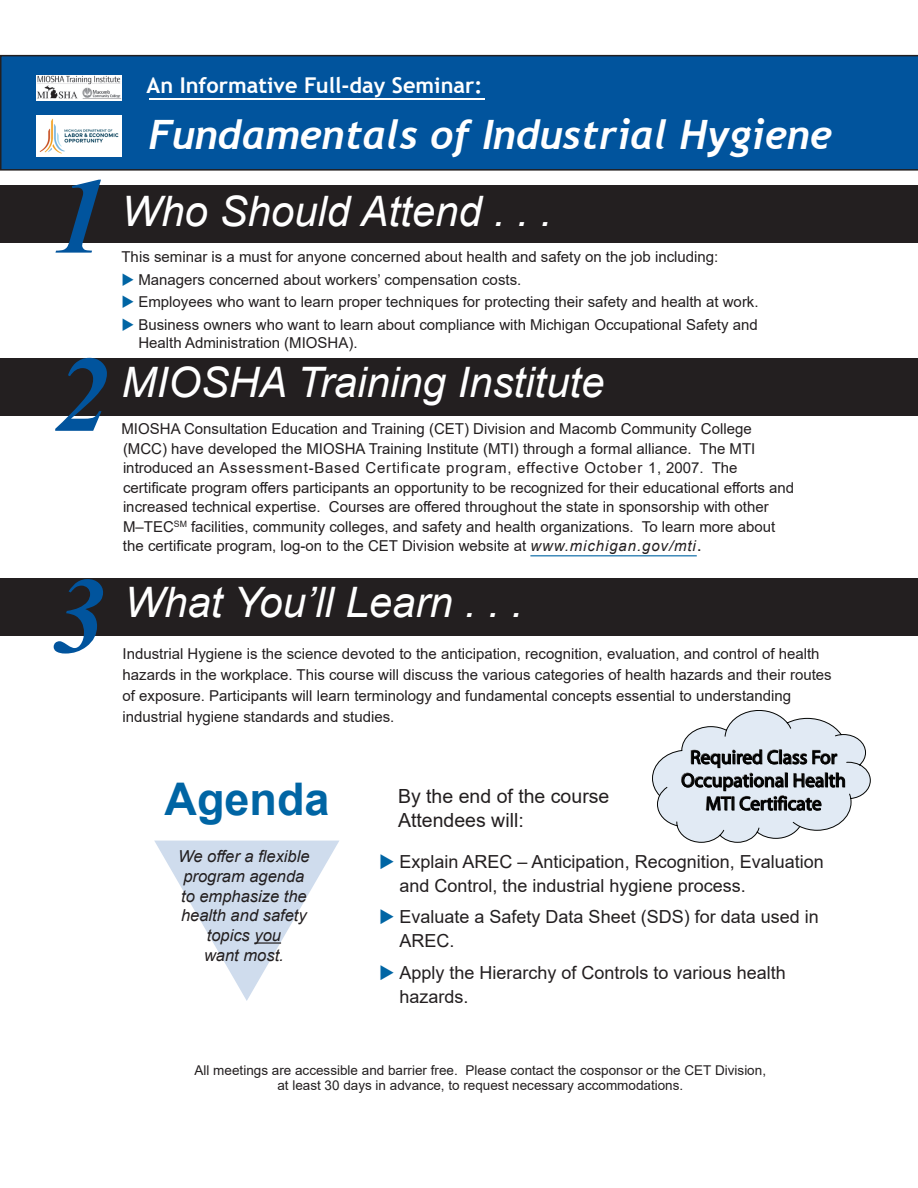
<style>
.page{position:relative;width:918px;height:1188px;background:#fff}
.page>*{position:absolute;margin:0;border:0;box-sizing:border-box;transform-origin:0 0}
.t1{font:italic 700 108px/178.2px "Times New Roman";color:#01549d}
.t2{font:700 45px "Arial";color:#0065a4}
.t3{font:italic 42px "Arial";color:#fff}
.t4{font:italic 700 40.5px "Trebuchet";color:#fff}
.t5{font:700 21.75px "Trebuchet MS";color:#fff}
.t6{font:19.5px/23.4px "Arial";color:#231f20}
.t7{font:19.2px/23.1px "Myriad";color:#040503;text-align:center}
.t8{font:18px/24px "Arial";color:#231f20}
.t9{font:italic 16.5px/19.8px "Arial";color:#231f20;text-align:center}
.t10{font:15px/19.5px "Arial";color:#231f20}
.t11{font:13.5px/15.8px "Arial";color:#231f20;text-align:center}
.s1{color:#0065a4}
.s2{font-style:italic}
.s3{font-size:18px}
</style>
<div class="page">
<div style="left:0;top:185px;width:918px;height:58px;background:#231f20"></div>
<div style="left:0;top:55px;width:918px;height:116px;background:#01549d"></div>
<div style="left:0;top:579px;width:918px;height:57px;background:#231f20"></div>
<div style="left:0;top:358px;width:917px;height:58px;background:#231f20"></div>
<hr style="left:149px;top:98px;width:336px;height:1px;background:#fff">
<img style="left:36px;top:75px;width:85px;height:25px">
<hr style="left:530px;top:555px;width:167px;height:1px;background:#0065a4">
<svg style="left:652px;top:710px;width:219px;height:133px"></svg>
<img style="left:36px;top:116px;width:86px;height:40px">
<h1 class="t1" style="left:53px;top:124px;width:57px">1<br>2</h1>
<h1 class="t1" style="left:52px;top:524px;width:55px">3</h1>
<h3 class="t5" style="left:147px;top:71px;width:337px">An Informative Full-day Seminar:</h3>
<h3 class="t4" style="left:149px;top:109px;width:685px">Fundamentals of Industrial Hygiene</h3>
<h3 class="t3" style="left:122px;top:184px;width:432px">Who Should Attend . . .</h3>
<p class="t10" style="left:122px;top:247px;width:598px">This seminar is a must for anyone concerned about health and safety on the job including:</p>
<p class="t10" style="left:122px;top:269px;width:401px"><span class="s1">◆</span> Managers concerned about workers’ compensation costs.</p>
<p class="t10" style="left:122px;top:292px;width:639px"><span class="s1">◆</span> Employees who want to learn proper techniques for protecting their safety and health at work.</p>
<p class="t10" style="left:138px;top:315px;width:621px;line-height:18px;text-indent:-17px"><span class="s1">◆</span> Business owners who want to learn about compliance with Michigan Occupational Safety and<br>Health Administration (MIOSHA).</p>
<h3 class="t3" style="left:122px;top:355px;width:485px">MIOSHA Training Institute</h3>
<p class="t10" style="left:122px;top:419px;width:674px">MIOSHA Consultation Education and Training (CET) Division and Macomb Community College (MCC) have developed the MIOSHA Training Institute (MTI) through a formal alliance. The MTI introduced an Assessment-Based Certificate program, effective October 1, 2007. The certificate program offers participants an opportunity to be recognized for their educational efforts and increased technical expertise. Courses are offered throughout the state in sponsorship with other M–TEC<sup>SM</sup> facilities, community colleges, and safety and health organizations. To learn more about the certificate program, log-on to the CET Division website at <span class="s2">www.michigan.gov/mti</span><span class="s3">.</span></p>
<h3 class="t3" style="left:124px;top:576px;width:400px">What You’ll Learn . . .</h3>
<p class="t10" style="left:123px;top:643px;width:711px;line-height:21px">Industrial Hygiene is the science devoted to the anticipation, recognition, evaluation, and control of health hazards in the workplace. This course will discuss the various categories of health hazards and their routes of exposure. Participants will learn terminology and fundamental concepts essential to understanding industrial hygiene standards and studies.</p>
<p class="t7" style="left:681px;top:747px;width:166px">Required Class For<br>Occupational Health<br>MTI Certificate</p>
<h2 class="t2" style="left:165px;top:767px;width:167px">Agenda</h2>
<p class="t9" style="left:178px;top:847px;width:133px">We offer a flexible program agenda to emphasize the health and safety topics you<br>want most.</p>
<p class="t8" style="left:400px;top:849px;width:426px">Explain AREC – Anticipation, Recognition, Evaluation and Control, the industrial hygiene process.</p>
<h3 class="t6" style="left:398px;top:785px;width:213px">By the end of the course<br>Attendees will:</h3>
<p class="t8" style="left:400px;top:905px;width:421px">Evaluate a Safety Data Sheet (SDS) for data used in<br>AREC.</p>
<p class="t8" style="left:400px;top:960px;width:388px">Apply the Hierarchy of Controls to various health hazards.</p>
<p class="t11" style="left:195px;top:1062px;width:573px">All meetings are accessible and barrier free. Please contact the cosponsor or the CET Division, at least 30 days in advance, to request necessary accommodations.</p>
</div>
